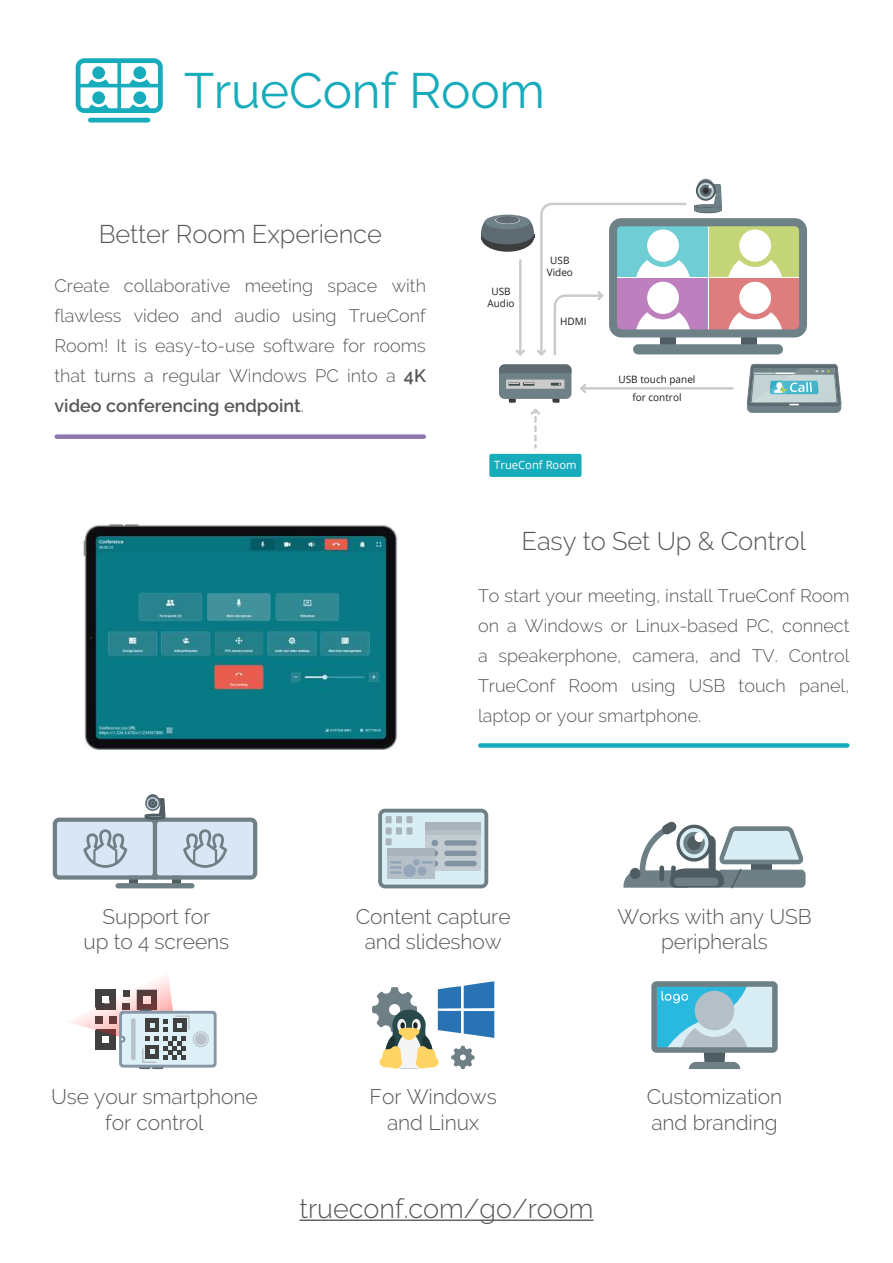
<style>
.page{position:relative;width:893px;height:1263px;background:#fff}
.page>*{position:absolute;margin:0;border:0;box-sizing:border-box;transform-origin:0 0}
.t1{font:49.5px "Raleway";letter-spacing:-.005em;color:#17acbc}
.t2{font:300 27px "Raleway";color:#575756}
.t3{font:300 25.5px "Raleway";letter-spacing:-.005em;color:#575756}
.t4{font:300 21px/25.2px "Raleway";letter-spacing:-.005em;color:#575756;text-align:center}
.t5{font:300 18px/30px "Raleway";color:#575756;text-align:justify}
.t6{font:11.4px "Open Sans";color:#fff}
.t7{font:10.05px/12.1px "Open Sans";color:#1d1d1b;text-align:center}
.s1{font-weight:600}
</style>
<div class="page">
<div style="left:55px;top:434px;width:371px;height:5px;background:#8f74b2;border-radius:2px"></div>
<div style="left:478px;top:743px;width:371px;height:5px;background:#17acbc;border-radius:2px"></div>
<svg style="left:747px;top:364px;width:94px;height:49px"></svg>
<hr style="left:581px;top:387px;width:151px;height:3px;background:#cccbcb">
<div style="left:489px;top:454px;width:92px;height:23px;background:#17acbc;border-radius:2px"></div>
<svg style="left:509px;top:399px;width:7px;height:4px"></svg>
<svg style="left:553px;top:399px;width:6px;height:4px"></svg>
<div style="left:499px;top:364px;width:72px;height:35px;background:#6e8186;border-radius:6px"></div>
<div style="left:506px;top:379px;width:58px;height:10px;background:#cccbcb"></div>
<svg style="left:499px;top:364px;width:72px;height:9px"></svg>
<svg style="left:551px;top:383px;width:10px;height:3px"></svg>
<svg style="left:509px;top:383px;width:25px;height:3px"></svg>
<svg style="left:580px;top:383px;width:8px;height:10px"></svg>
<svg style="left:531px;top:408px;width:9px;height:39px"></svg>
<svg style="left:697px;top:179px;width:18px;height:18px"></svg>
<svg style="left:696px;top:181px;width:20px;height:20px"></svg>
<svg style="left:481px;top:184px;width:326px;height:172px"></svg>
<hr style="left:299px;top:1219px;width:295px;height:2px;background:#575756">
<svg style="left:378px;top:809px;width:110px;height:79px"></svg>
<svg style="left:130px;top:879px;width:8px;height:4px"></svg>
<svg style="left:173px;top:879px;width:8px;height:4px"></svg>
<div style="left:115px;top:883px;width:80px;height:5px;background:#6e8085;border-radius:3px"></div>
<svg style="left:146px;top:794px;width:14px;height:14px"></svg>
<svg style="left:145px;top:796px;width:15px;height:15px"></svg>
<svg style="left:53px;top:798px;width:204px;height:81px"></svg>
<img style="left:69px;top:976px;width:101px;height:53px">
<img style="left:93px;top:987px;width:67px;height:52px">
<div style="left:119px;top:1011px;width:98px;height:56px;background:#8796a6;border-radius:4px"></div>
<div style="left:122px;top:1014px;width:92px;height:51px;background:#def0f7;border-radius:2px"></div>
<svg style="left:193px;top:1031px;width:16px;height:16px"></svg>
<svg style="left:194px;top:1032px;width:14px;height:14px"></svg>
<div style="left:195px;top:1033px;width:12px;height:12px;background:#bac2c9;border-radius:50%"></div>
<svg style="left:96px;top:990px;width:94px;height:79px"></svg>
<svg style="left:717px;top:870px;width:89px;height:18px"></svg>
<svg style="left:623px;top:821px;width:181px;height:67px"></svg>
<svg style="left:676px;top:825px;width:36px;height:36px"></svg>
<div style="left:680px;top:828px;width:28px;height:30px;background:#d9edf5;border-radius:50%"></div>
<div style="left:683px;top:832px;width:22px;height:22px;background:#6e8085;border-radius:50%"></div>
<div style="left:687px;top:836px;width:14px;height:14px;background:#4f5c61;border-radius:50%"></div>
<div style="left:694px;top:832px;width:10px;height:10px;background:#fff;border-radius:50%"></div>
<svg style="left:651px;top:981px;width:127px;height:88px"></svg>
<svg style="left:372px;top:981px;width:122px;height:88px"></svg>
<svg style="left:76px;top:58px;width:87px;height:55px"></svg>
<div style="left:88px;top:118px;width:62px;height:5px;background:#17acbc;border-radius:2px"></div>
<div style="left:92px;top:66px;width:13px;height:13px;background:#17acbc;border-radius:50%"></div>
<div style="left:92px;top:91px;width:13px;height:13px;background:#17acbc;border-radius:50%"></div>
<div style="left:133px;top:66px;width:13px;height:13px;background:#17acbc;border-radius:50%"></div>
<div style="left:133px;top:91px;width:13px;height:13px;background:#17acbc;border-radius:50%"></div>
<img style="left:83px;top:524px;width:316px;height:226px">
<h1 class="t1" style="left:184px;top:62px;width:363px">TrueConf Room</h1>
<h3 class="t3" style="left:99px;top:219px;width:285px">Better Room Experience</h3>
<p class="t5" style="left:55px;top:271px;width:373px">Create collaborative meeting space with flawless video and audio using TrueConf Room! It is easy-to-use software for rooms that turns а regular Windows PC into a <span class="s1">4K video conferencing endpoint</span>.</p>
<p class="t7" style="left:487px;top:285px;width:29px">USB<br>Audio</p>
<p class="t7" style="left:547px;top:254px;width:28px">USB<br>Video</p>
<p class="t7" style="left:560px;top:315px;width:28px">HDMI</p>
<p class="t6" style="left:494px;top:457px;width:84px">TrueConf Room</p>
<p class="t7" style="left:619px;top:370px;width:78px;line-height:17.7px">USB touch panel for control</p>
<h3 class="t3" style="left:522px;top:526px;width:286px">Easy to Set Up &amp; Control</h3>
<p class="t5" style="left:478px;top:580px;width:373px">To start your meeting, install TrueConf Room on a Windows or Linux-based PC, connect a speakerphone, camera, and TV. Control TrueConf Room using USB touch panel, laptop or your smartphone.</p>
<p class="t4" style="left:84px;top:904px;width:147px">Support for<br>up to 4 screens</p>
<p class="t4" style="left:356px;top:904px;width:156px">Content capture and slideshow</p>
<p class="t4" style="left:617px;top:904px;width:196px">Works with any USB peripherals</p>
<p class="t4" style="left:51px;top:1084px;width:208px">Use your smartphone for control</p>
<p class="t4" style="left:370px;top:1084px;width:129px">For Windows and Linux</p>
<p class="t4" style="left:647px;top:1084px;width:137px;text-align:left">Customization and branding</p>
<h2 class="t2" style="left:299px;top:1193px;width:296px">trueconf.com/go/room</h2>
</div>
